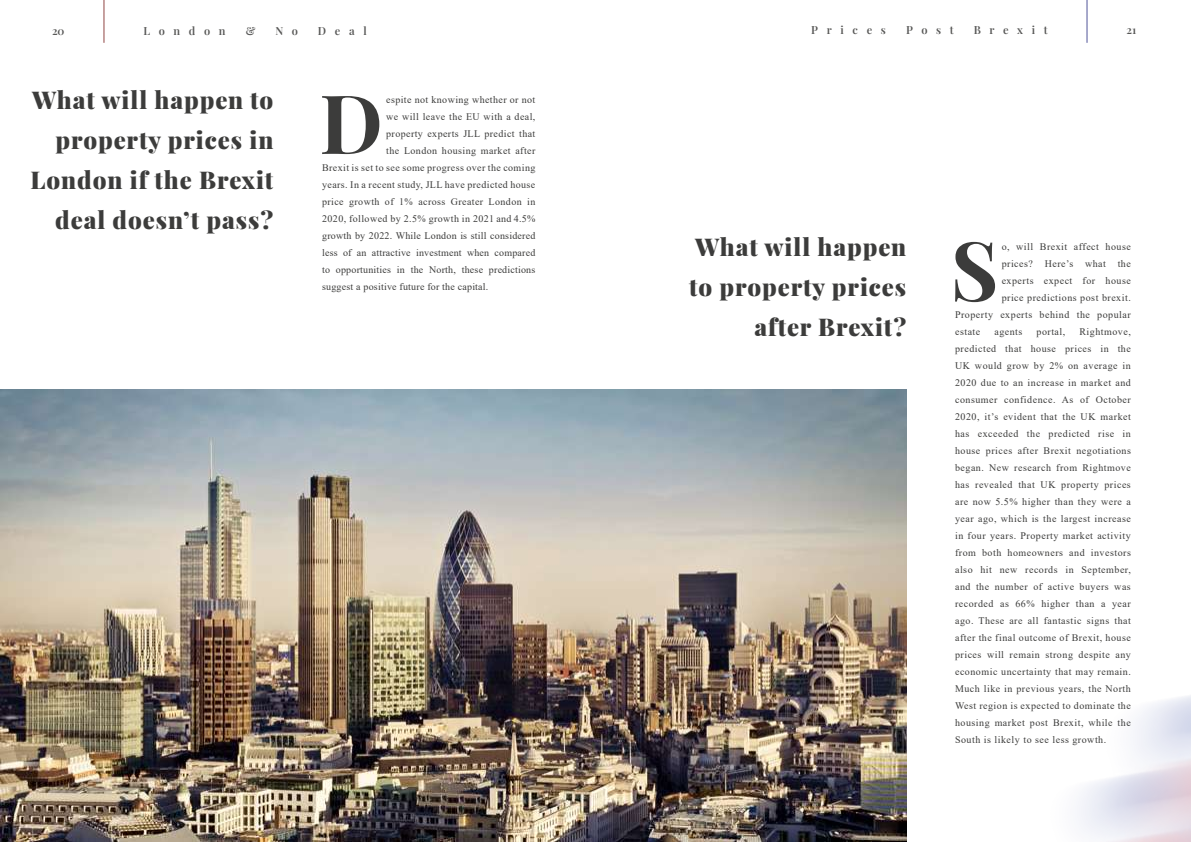
<style>
.page{position:relative;width:1191px;height:842px;background:#fff}
.page>*{position:absolute;margin:0;border:0;box-sizing:border-box;transform-origin:0 0}
.t1{font:700 81.9px "Playfair Display";color:#3c3c3b}
.t2{font:900 24px/40px "Playfair Display";letter-spacing:.04em;color:#3c3c3b;text-align:right}
.t3{font:600 11px "Playfair Display";letter-spacing:.79em;color:#575756}
.t4{font:10px/17px "Times New Roman";letter-spacing:.04em;color:#3c3c3b;text-align:justify}
.t5{font:10px "Times New Roman";letter-spacing:.02em;color:#3c3c3b}
</style>
<div class="page">
<hr style="left:104px;top:0;width:1px;height:43px;background:#914543">
<hr style="left:1086px;top:0;width:1px;height:43px;background:#505398">
<img style="left:0;top:390px;width:906px;height:452px">
<p class="t3" style="left:52px;top:22px;width:14px">20</p>
<p class="t3" style="left:143px;top:22px;width:84px">London</p>
<p class="t3" style="left:246px;top:22px;width:11px">&amp;</p>
<p class="t3" style="left:275px;top:22px;width:24px">N o</p>
<p class="t3" style="left:318px;top:22px;width:50px">Deal</p>
<p class="t3" style="left:811px;top:21px;width:76px">Prices</p>
<p class="t3" style="left:906px;top:21px;width:49px">Post</p>
<p class="t3" style="left:973px;top:21px;width:75px">Brexit</p>
<p class="t3" style="left:1126px;top:21px;width:11px">21</p>
<h2 class="t2" style="left:31px;top:78px;width:244px">What will happen to property prices in<br>London if the Brexit deal doesn’t pass?</h2>
<h1 class="t1" style="left:319px;top:59px;width:65px">D</h1>
<p class="t4" style="left:386px;top:91px;width:151px">espite not knowing whether or not</p>
<p class="t4" style="left:386px;top:108px;width:151px">we will leave the EU with a deal,</p>
<p class="t4" style="left:386px;top:125px;width:151px">property experts JLL predict that</p>
<p class="t4" style="left:386px;top:142px;width:151px">the London housing market after</p>
<p class="t4" style="left:322px;top:159px;width:215px">Brexit is set to see some progress over the coming</p>
<p class="t4" style="left:322px;top:176px;width:215px">years. In a recent study, JLL have predicted house</p>
<p class="t4" style="left:322px;top:193px;width:215px">price growth of 1% across Greater London in</p>
<p class="t4" style="left:322px;top:210px;width:215px">2020, followed by 2.5% growth in 2021 and 4.5%</p>
<p class="t5" style="left:322px;top:229px;width:215px">growth by 2022. While London is still considered</p>
<p class="t5" style="left:322px;top:246px;width:215px">less of an attractive investment when compared</p>
<p class="t5" style="left:322px;top:263px;width:215px">to opportunities in the North, these predictions</p>
<p class="t5" style="left:322px;top:280px;width:168px">suggest a positive future for the capital.</p>
<h2 class="t2" style="left:689px;top:225px;width:218px">What will happen to property prices after Brexit?</h2>
<h1 class="t1" style="left:950px;top:206px;width:49px">S</h1>
<p class="t4" style="left:1001px;top:238px;width:131px">o, will Brexit affect house</p>
<p class="t4" style="left:1001px;top:255px;width:131px">prices? Here’s what the</p>
<p class="t4" style="left:1001px;top:272px;width:131px">experts expect for house</p>
<p class="t4" style="left:1001px;top:289px;width:131px">price predictions post brexit.</p>
<p class="t4" style="left:955px;top:306px;width:177px">Property experts behind the popular</p>
<p class="t4" style="left:955px;top:323px;width:27px">estate</p>
<p class="t4" style="left:994px;top:323px;width:30px">agents</p>
<p class="t4" style="left:1036px;top:323px;width:30px">portal,</p>
<p class="t4" style="left:955px;top:323px;width:177px;text-indent:124px">Rightmove, predicted that house prices in the UK would grow by 2% on average in 2020 due to an increase in market and consumer confidence. As of October 2020, it’s evident that the UK market has exceeded the predicted rise in house prices after Brexit negotiations began. New research from Rightmove has revealed that UK property prices are now 5.5% higher than they were a year ago, which is the largest increase in four years. Property market activity from both homeowners and investors also hit new records in September, and the number of active buyers was recorded as 66% higher than a year ago. These are all fantastic signs that after the final outcome of Brexit, house prices will remain strong despite any economic uncertainty that may remain.<br>Much like in previous years, the North West region is expected to dominate the housing market post Brexit, while the South is likely to see less growth.</p>
</div>
